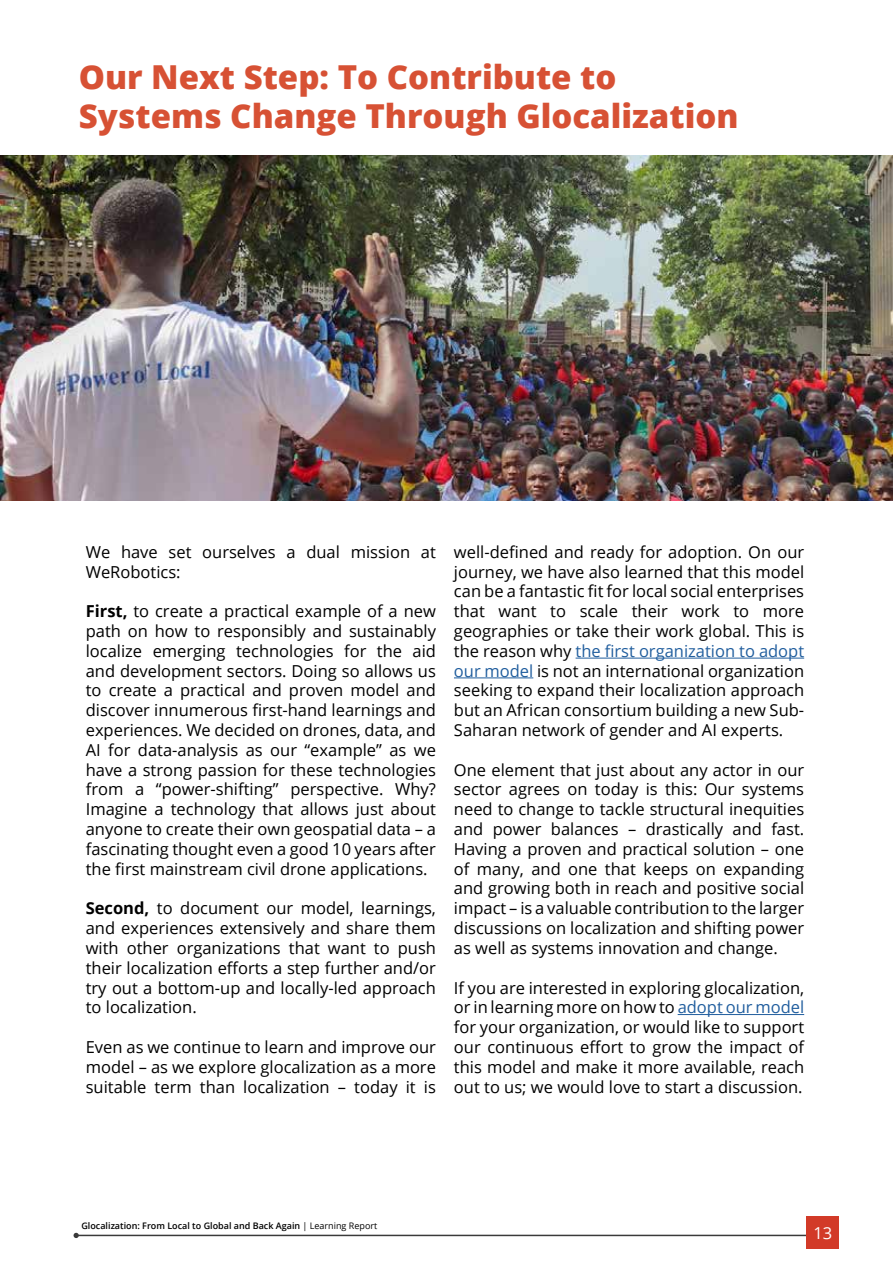
<style>
.page{position:relative;width:893px;height:1263px;background:#fff}
.page>*{position:absolute;margin:0;border:0;box-sizing:border-box;transform-origin:0 0}
.t1{font:800 33px/39px "Open Sans";color:#d75134}
.t2{font:16.5px/19.8px "Open Sans";color:#000;text-align:justify}
.t3{font:16.5px "Open Sans";color:#fff}
.t4{font:600 9px "Open Sans";color:#000}
.s1{font-weight:700}
.s2{color:#215e9e}
.s3{font-weight:400}
</style>
<div class="page">
<hr style="left:76px;top:1235px;width:747px;height:1px;background:#3a3a3a">
<svg style="left:74px;top:1233px;width:5px;height:5px"></svg>
<div style="left:807px;top:1216px;width:32px;height:33px;background:#d23a28"></div>
<hr style="left:576px;top:658px;width:228px;height:1px;background:#215e9e">
<hr style="left:454px;top:677px;width:79px;height:1px;background:#215e9e">
<hr style="left:678px;top:1014px;width:126px;height:1px;background:#215e9e">
<img style="left:0;top:156px;width:893px;height:344px">
<h1 class="t1" style="left:79px;top:56px;width:661px">Our Next Step: To Contribute to<br>Systems Change Through Glocalization</h1>
<p class="t2" style="left:86px;top:541px;width:352px">We have set ourselves a dual mission at<br>WeRobotics:</p>
<p class="t2" style="left:86px;top:601px;width:352px"><span class="s1">First,</span> to create a practical example of a new path on how to responsibly and sustainably localize emerging technologies for the aid and development sectors. Doing so allows us to create a practical and proven model and discover innumerous first-hand learnings and experiences. We decided on drones, data, and AI for data-analysis as our “example” as we have a strong passion for these technologies from a “power-shifting” perspective. Why?<br>Imagine a technology that allows just about anyone to create their own geospatial data – a fascinating thought even a good 10 years after the first mainstream civil drone applications.</p>
<p class="t2" style="left:86px;top:898px;width:352px"><span class="s1">Second,</span> to document our model, learnings, and experiences extensively and share them with other organizations that want to push their localization efforts a step further and/or try out a bottom-up and locally-led approach to localization.</p>
<p class="t2" style="left:86px;top:1036px;width:352px">Even as we continue to learn and improve our model – as we explore glocalization as a more suitable term than localization – today it is</p>
<p class="t2" style="left:454px;top:541px;width:352px">well-defined and ready for adoption. On our journey, we have also learned that this model can be a fantastic fit for local social enterprises that want to scale their work to more geographies or take their work global. This is the reason why <span class="s2">the first organization to adopt our model</span> is not an international organization seeking to expand their localization approach but an African consortium building a new Sub-Saharan network of gender and AI experts.</p>
<p class="t2" style="left:454px;top:759px;width:352px">One element that just about any actor in our sector agrees on today is this: Our systems need to change to tackle structural inequities and power balances – drastically and fast.<br>Having a proven and practical solution – one of many, and one that keeps on expanding and growing both in reach and positive social impact – is a valuable contribution to the larger discussions on localization and shifting power as well as systems innovation and change.</p>
<p class="t2" style="left:454px;top:977px;width:352px">If you are interested in exploring glocalization, or in learning more on how to <span class="s2">adopt our model </span>for your organization, or would like to support our continuous effort to grow the impact of this model and make it more available, reach out to us; we would love to start a discussion.</p>
<p class="t4" style="left:81px;top:1219px;width:297px">Glocalization: From Local to Global and Back Again <span class="s3">| Learning Report</span></p>
<p class="t3" style="left:813px;top:1222px;width:20px">13</p>
</div>
